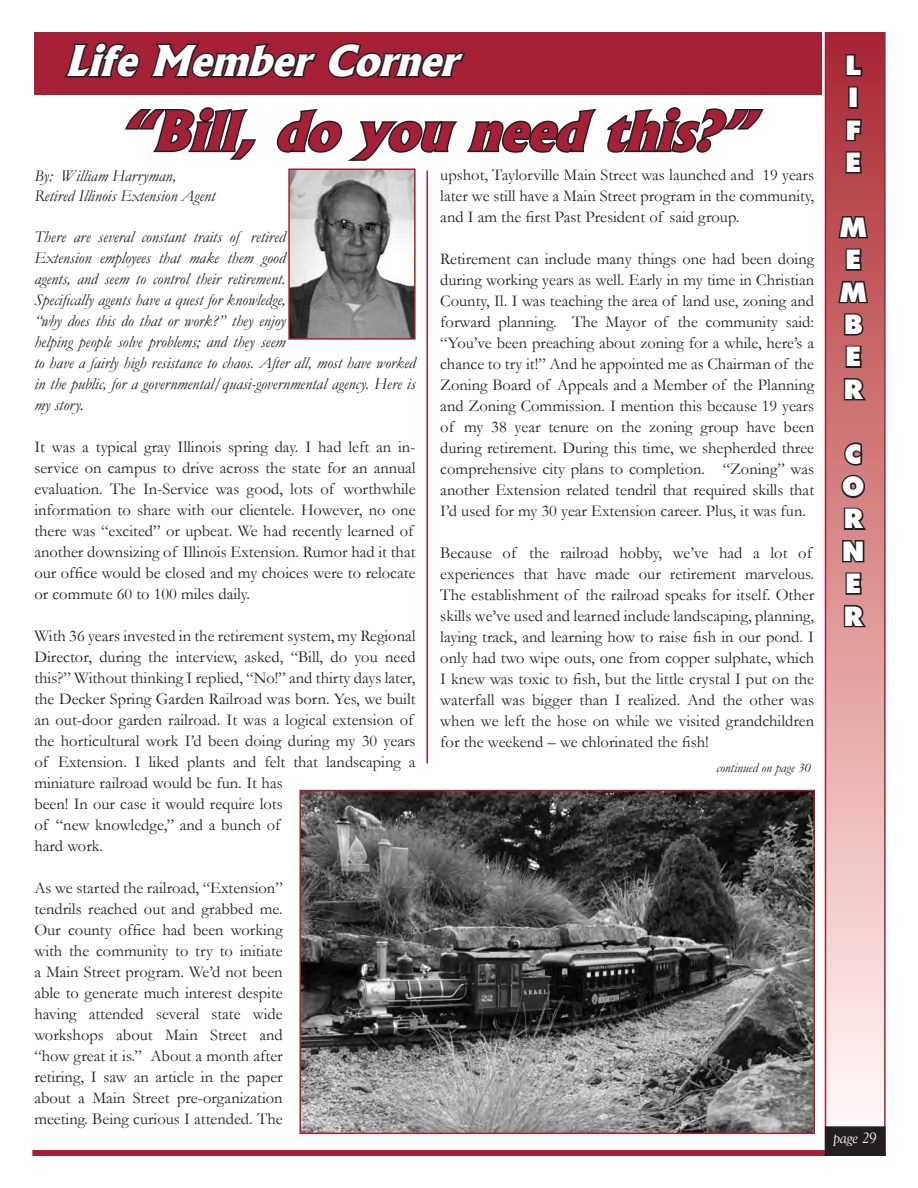
<style>
.page{position:relative;width:918px;height:1188px;background:#fff}
.page>*{position:absolute;margin:0;border:0;box-sizing:border-box;transform-origin:0 0}
.t1{font:italic 800 52.5px "Albertus";color:#a62035}
.t2{font:italic 800 40.5px "Albertus";color:#fff}
.t3{font:900 27px "Futura BT";color:#fff}
.t4{font:16.5px/21px "Garamond";color:#231f20}
.t5{font:italic 16.5px/21px "Garamond";color:#231f20}
.t6{font:italic 15px "Goudy";color:#fff}
.t7{font:italic 13.5px "Garamond";color:#231f20}
</style>
<div class="page">
<div style="left:825px;top:33px;width:60px;height:1122px;background:linear-gradient(to bottom,#ac2931,#fffffb)"></div>
<div style="left:825px;top:32px;width:61px;height:1124px;border:2px solid #a62035"></div>
<div style="left:32px;top:1150px;width:854px;height:6px;background:#a62035"></div>
<svg style="left:844px;top:53px;width:20px;height:25px"></svg>
<div style="left:848px;top:86px;width:10px;height:23px;border:3px solid #231f20"></div>
<svg style="left:844px;top:117px;width:19px;height:26px"></svg>
<svg style="left:844px;top:150px;width:19px;height:25px"></svg>
<svg style="left:837px;top:183px;width:33px;height:154px;background:#96464a"></svg>
<svg style="left:844px;top:344px;width:19px;height:25px"></svg>
<svg style="left:842px;top:376px;width:27px;height:26px"></svg>
<svg style="left:839px;top:440px;width:28px;height:60px;background:#9e6162"></svg>
<svg style="left:842px;top:506px;width:27px;height:25px"></svg>
<svg style="left:841px;top:539px;width:25px;height:57px"></svg>
<svg style="left:842px;top:603px;width:27px;height:26px"></svg>
<div style="left:826px;top:1127px;width:59px;height:28px;background:#231f20"></div>
<div style="left:825px;top:1126px;width:61px;height:30px;border:2px solid #231f20"></div>
<svg style="left:125px;top:107px;width:132px;height:53px"></svg>
<svg style="left:276px;top:107px;width:488px;height:64px"></svg>
<div style="left:34px;top:32px;width:788px;height:63px;background:#a62035"></div>
<svg style="left:64px;top:42px;width:401px;height:36px"></svg>
<img style="left:302px;top:793px;width:510px;height:338px">
<div style="left:299px;top:790px;width:516px;height:344px;border:2px solid #a62035"></div>
<img style="left:291px;top:172px;width:122px;height:165px">
<div style="left:288px;top:169px;width:128px;height:171px;border:2px solid #a62035"></div>
<hr style="left:426px;top:171px;width:2px;height:593px;background:#a62035">
<p class="t2" style="left:64px;top:35px;width:408px">LifeMemberCorner</p>
<p class="t1" style="left:119px;top:98px;width:653px">“Bill,doyouneedthis?”</p>
<p class="t5" style="left:34px;top:165px;width:143px">By: William Harryman,</p>
<p class="t5" style="left:34px;top:185px;width:183px">Retired Illinois Extension Agent</p>
<p class="t5" style="left:34px;top:226px;width:383px">There are several constant traits of retired<br>Extension employees that make them good<br>agents, and seem to control their retirement.<br>Specifically agents have a quest for knowledge,<br>“why does this do that or work?” they enjoy<br>helping people solve problems; and they seem<br>to have a fairly high resistance to chaos. After all, most have worked in the public, for a governmental/quasi-governmental agency. Here is my story.</p>
<p class="t4" style="left:34px;top:436px;width:383px">It was a typical gray Illinois spring day. I had left an in&shy;service on campus to drive across the state for an annual evaluation. The In-Service was good, lots of worthwhile information to share with our clientele. However, no one there was “excited” or upbeat. We had recently learned of another downsizing of Illinois Extension. Rumor had it that our office would be closed and my choices were to relocate or commute 60 to 100 miles daily.</p>
<p class="t4" style="left:34px;top:625px;width:383px">With 36 years invested in the retirement system, my Regional Director, during the interview, asked, “Bill, do you need this?” Without thinking I replied, “No!” and thirty days later, the Decker Spring Garden Railroad was born. Yes, we built an out-door garden railroad. It was a logical extension of the horticultural work I’d been doing during my 30 years of Extension. I liked plants and felt that landscaping a miniature railroad would be fun. It has<br>been! In our case it would require lots<br>of “new knowledge,” and a bunch of<br>hard work.</p>
<p class="t4" style="left:34px;top:877px;width:250px;text-align:justify">As we started the railroad, “Extension” tendrils reached out and grabbed me.<br>Our county office had been working with the community to try to initiate a Main Street program. We’d not been able to generate much interest despite having attended several state wide workshops about Main Street and “how great it is.” About a month after retiring, I saw an article in the paper about a Main Street pre-organization meeting. Being curious I attended. The</p>
<p class="t4" style="left:440px;top:164px;width:375px;text-align:justify">upshot, Taylorville Main Street was launched and 19 years later we still have a Main Street program in the community, and I am the first Past President of said group.</p>
<p class="t4" style="left:440px;top:248px;width:375px;text-align:justify">Retirement can include many things one had been doing during working years as well. Early in my time in Christian County, Il. I was teaching the area of land use, zoning and forward planning. The Mayor of the community said: “You’ve been preaching about zoning for a while, here’s a chance to try it!” And he appointed me as Chairman of the Zoning Board of Appeals and a Member of the Planning and Zoning Commission. I mention this because 19 years of my 38 year tenure on the zoning group have been during retirement. During this time, we shepherded three comprehensive city plans to completion. “Zoning” was another Extension related tendril that required skills that I’d used for my 30 year Extension career. Plus, it was fun.</p>
<p class="t4" style="left:440px;top:542px;width:375px">Because of the railroad hobby, we’ve had a lot of experiences that have made our retirement marvelous.<br>The establishment of the railroad speaks for itself. Other skills we’ve used and learned include landscaping, planning, laying track, and learning how to raise fish in our pond. I only had two wipe outs, one from copper sulphate, which I knew was toxic to fish, but the little crystal I put on the waterfall was bigger than I realized. And the other was when we left the hose on while we visited grandchildren for the weekend – we chlorinated the fish!</p>
<p class="t7" style="left:716px;top:758px;width:96px">continued on page 30</p>
<p class="t3" style="left:845px;top:49px;width:17px">L</p>
<p class="t3" style="left:848px;top:81px;width:12px">I</p>
<p class="t3" style="left:846px;top:114px;width:17px">F</p>
<p class="t3" style="left:845px;top:146px;width:17px">E</p>
<p class="t3" style="left:840px;top:211px;width:28px">M</p>
<p class="t3" style="left:845px;top:243px;width:17px">E</p>
<p class="t3" style="left:840px;top:276px;width:28px">M</p>
<p class="t3" style="left:844px;top:308px;width:20px">B</p>
<p class="t3" style="left:845px;top:340px;width:17px">E</p>
<p class="t3" style="left:844px;top:373px;width:21px">R</p>
<p class="t3" style="left:845px;top:438px;width:19px">C</p>
<p class="t3" style="left:842px;top:470px;width:24px">O</p>
<p class="t3" style="left:844px;top:502px;width:21px">R</p>
<p class="t3" style="left:842px;top:535px;width:24px">N</p>
<p class="t3" style="left:845px;top:567px;width:17px">E</p>
<p class="t3" style="left:844px;top:600px;width:21px">R</p>
<p class="t6" style="left:833px;top:1129px;width:45px">page 29</p>
</div>
